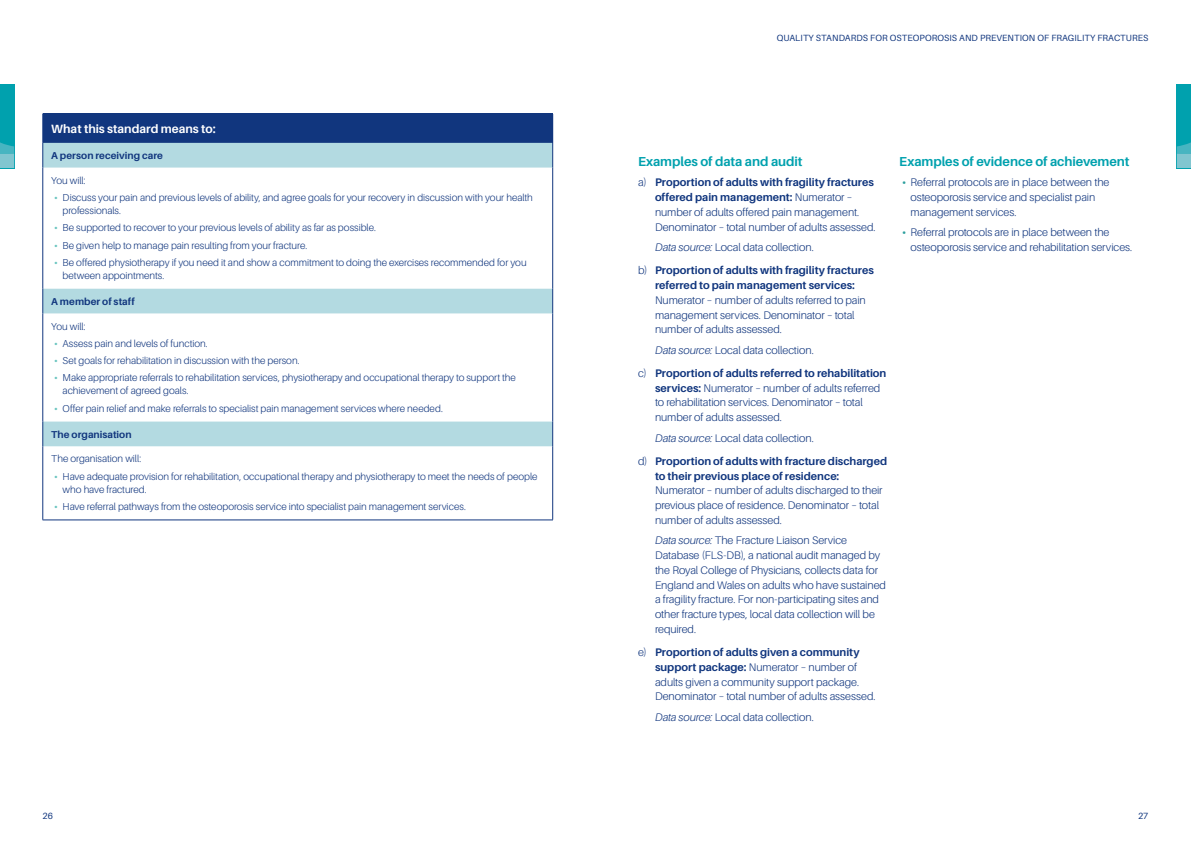
<style>
.page{position:relative;width:1191px;height:842px;background:#fff}
.page>*{position:absolute;margin:0;border:0;box-sizing:border-box;transform-origin:0 0}
.Heading_2{font:700 13px "Aileron";letter-spacing:-.005em;color:#00a1ae}
.Table_header_text{font:700 12px "Aileron";color:#fff}
.List_Paragraph{font:300 11px/14.8px "Aileron";letter-spacing:-.01em;color:#11367e}
.List_Paragraph_last{font:300 11px/14.8px "Aileron";letter-spacing:-.01em;color:#11367e}
.Table_text_reg_bulle{font:300 10px/13px "Aileron";letter-spacing:-.005em;color:#11367e}
.Table_text_first_row{font:700 10px "Aileron";color:#11367e}
.Table_text_reg{font:300 10px "Aileron";letter-spacing:-.01em;color:#11367e}
.t1{font:9px "Aileron";letter-spacing:.01em;color:#11367e}
.s1{font-weight:700;color:#6bc5c0}
.s2{font-weight:700}
.s3{font-style:italic}
.s4{font-weight:700;color:#2c9f9d}
</style>
<div class="page">
<div style="left:43px;top:114px;width:510px;height:29px;background:#11367e"></div>
<svg style="left:44px;top:143px;width:508px;height:303px"></svg>
<svg style="left:43px;top:142px;width:1px;height:26px"></svg>
<svg style="left:552px;top:143px;width:1px;height:25px"></svg>
<hr style="left:43px;top:168px;width:1px;height:121px;background:#11367e">
<hr style="left:552px;top:168px;width:1px;height:121px;background:#11367e">
<hr style="left:43px;top:313px;width:1px;height:109px;background:#11367e">
<hr style="left:552px;top:313px;width:1px;height:109px;background:#11367e">
<hr style="left:43px;top:446px;width:1px;height:74px;background:#11367e">
<hr style="left:552px;top:446px;width:1px;height:74px;background:#11367e">
<hr style="left:43px;top:520px;width:510px;height:1px;background:#11367e">
<svg style="left:43px;top:289px;width:1px;height:24px"></svg>
<svg style="left:552px;top:289px;width:1px;height:24px"></svg>
<svg style="left:43px;top:422px;width:1px;height:24px"></svg>
<svg style="left:552px;top:422px;width:1px;height:24px"></svg>
<div style="left:0;top:84px;width:14px;height:84px;background:#00a1ae"></div>
<svg style="left:0;top:142px;width:14px;height:26px"></svg>
<div style="left:1176px;top:84px;width:15px;height:84px;background:#00a1ae"></div>
<svg style="left:1176px;top:142px;width:15px;height:26px"></svg>
<p class="Table_header_text" style="left:51px;top:122px;width:166px">What this standard means to:</p>
<p class="Table_text_first_row" style="left:51px;top:150px;width:113px">A person receiving care</p>
<p class="Table_text_reg" style="left:51px;top:175px;width:36px">You will:</p>
<p class="Table_text_reg_bulle" style="left:63px;top:191px;width:472px;text-indent:-9px"><span class="s1">•</span> Discuss your pain and previous levels of ability, and agree goals for your recovery in discussion with your health professionals.</p>
<p class="Table_text_reg_bulle" style="left:54px;top:221px;width:323px"><span class="s1">•</span> Be supported to recover to your previous levels of ability as far as possible.</p>
<p class="Table_text_reg_bulle" style="left:54px;top:239px;width:255px"><span class="s1">•</span> Be given help to manage pain resulting from your fracture.</p>
<p class="Table_text_reg_bulle" style="left:63px;top:256px;width:465px;text-indent:-9px"><span class="s1">•</span> Be offered physiotherapy if you need it and show a commitment to doing the exercises recommended for you between appointments.</p>
<p class="Table_text_first_row" style="left:51px;top:296px;width:85px">A member of staff</p>
<p class="Table_text_reg" style="left:51px;top:321px;width:36px">You will:</p>
<p class="Table_text_reg_bulle" style="left:54px;top:337px;width:155px"><span class="s1">•</span> Assess pain and levels of function.</p>
<p class="Table_text_reg_bulle" style="left:54px;top:354px;width:247px"><span class="s1">•</span> Set goals for rehabilitation in discussion with the person.</p>
<p class="Table_text_reg_bulle" style="left:63px;top:371px;width:455px;text-indent:-9px"><span class="s1">•</span> Make appropriate referrals to rehabilitation services, physiotherapy and occupational therapy to support the achievement of agreed goals.</p>
<p class="Table_text_reg_bulle" style="left:54px;top:402px;width:390px"><span class="s1">•</span> Offer pain relief and make referrals to specialist pain management services where needed.</p>
<p class="Table_text_first_row" style="left:51px;top:429px;width:82px">The organisation</p>
<p class="Table_text_reg" style="left:51px;top:453px;width:91px">The organisation will:</p>
<p class="Table_text_reg_bulle" style="left:63px;top:470px;width:476px;text-indent:-9px"><span class="s1">•</span> Have adequate provision for rehabilitation, occupational therapy and physiotherapy to meet the needs of people who have fractured.</p>
<p class="Table_text_reg_bulle" style="left:54px;top:500px;width:413px"><span class="s1">•</span> Have referral pathways from the osteoporosis service into specialist pain management services.</p>
<p class="t1" style="left:43px;top:811px;width:12px">26</p>
<p class="t1" style="left:776px;top:33px;width:373px">QUALITY STANDARDS FOR OSTEOPOROSIS AND PREVENTION OF FRAGILITY FRACTURES</p>
<p class="Heading_2" style="left:638px;top:154px;width:166px">Examples of data and audit</p>
<p class="List_Paragraph" style="left:655px;top:175px;width:222px;text-indent:-17px">a) <span class="s2">Proportion of adults with fragility fractures offered pain management:</span> Numerator – number of adults offered pain management.<br>Denominator – total number of adults assessed.</p>
<p class="List_Paragraph" style="left:655px;top:240px;width:160px"><span class="s3">Data source:</span> Local data collection.</p>
<p class="List_Paragraph" style="left:655px;top:263px;width:220px;text-indent:-17px">b) <span class="s2">Proportion of adults with fragility fractures referred to pain management services:<br></span>Numerator – number of adults referred to pain management services. Denominator – total number of adults assessed.</p>
<p class="List_Paragraph" style="left:655px;top:343px;width:160px"><span class="s3">Data source:</span> Local data collection.</p>
<p class="List_Paragraph" style="left:655px;top:366px;width:233px;text-indent:-17px">c) <span class="s2">Proportion of adults referred to rehabilitation services:</span> Numerator – number of adults referred to rehabilitation services. Denominator – total number of adults assessed.</p>
<p class="List_Paragraph" style="left:655px;top:431px;width:160px"><span class="s3">Data source:</span> Local data collection.</p>
<p class="List_Paragraph" style="left:655px;top:454px;width:234px;text-indent:-17px">d) <span class="s2">Proportion of adults with fracture discharged to their previous place of residence:<br></span>Numerator – number of adults discharged to their previous place of residence. Denominator – total number of adults assessed.</p>
<p class="List_Paragraph" style="left:655px;top:533px;width:232px"><span class="s3">Data source:</span> The Fracture Liaison Service Database (FLS-DB), a national audit managed by the Royal College of Physicians, collects data for England and Wales on adults who have sustained a fragility fracture. For non-participating sites and other fracture types, local data collection will be required.</p>
<p class="List_Paragraph" style="left:655px;top:645px;width:222px;text-indent:-17px">e) <span class="s2">Proportion of adults given a community support package:</span> Numerator – number of adults given a community support package.<br>Denominator – total number of adults assessed.</p>
<p class="List_Paragraph" style="left:655px;top:710px;width:160px"><span class="s3">Data source:</span> Local data collection.</p>
<p class="Heading_2" style="left:899px;top:154px;width:232px">Examples of evidence of achievement</p>
<p class="List_Paragraph" style="left:910px;top:175px;width:200px;text-indent:-9px"><span class="s4">•</span> Referral protocols are in place between the osteoporosis service and specialist pain management services.</p>
<p class="List_Paragraph_last" style="left:910px;top:225px;width:223px;text-indent:-9px"><span class="s4">•</span> Referral protocols are in place between the osteoporosis service and rehabilitation services.</p>
<p class="t1" style="left:1138px;top:811px;width:12px">27</p>
</div>
